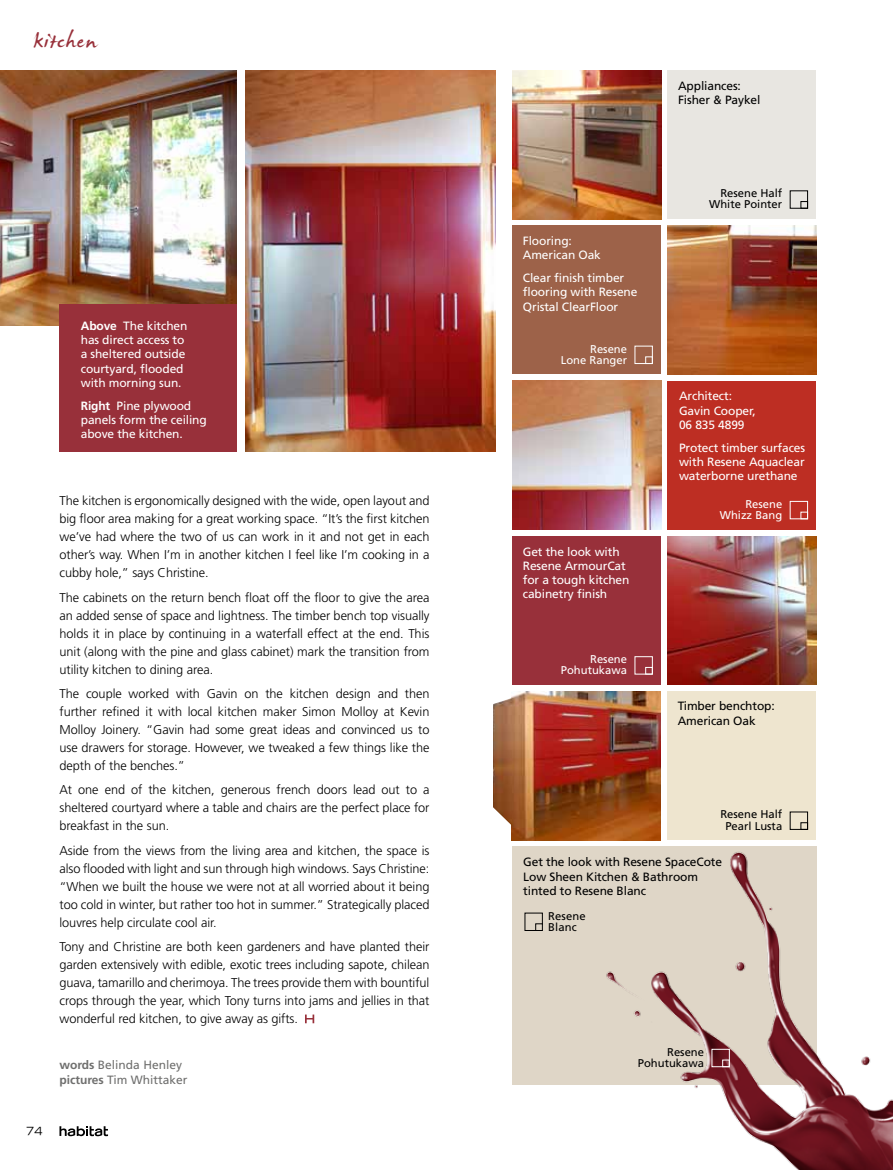
<style>
.page{position:relative;width:893px;height:1170px;background:#fff}
.page>*{position:absolute;margin:0;border:0;box-sizing:border-box;transform-origin:0 0}
.t1{font:36px "James Fajardo";letter-spacing:.035em;color:#98303a}
.t2{font:300 12.75px/18px "Frutiger";letter-spacing:-.005em;color:#000;text-align:justify}
.t3{font:12px/14.2px "Frutiger";letter-spacing:-.01em;color:#fff}
.t4{font:12px/14.2px "Frutiger";letter-spacing:-.01em;color:#000}
.t5{font:12px/15px "Frutiger";color:#6f6f6e}
.t6{font:11.25px/11.2px "Frutiger";color:#000;text-align:right}
.t7{font:11.25px/11.2px "Frutiger";color:#fff;text-align:right}
.t8{font:expanded 11.25px "Trade Gothic LH";color:#000}
.s1{font-weight:700}
</style>
<div class="page">
<svg style="left:305px;top:1014px;width:9px;height:9px"></svg>
<img style="left:512px;top:70px;width:149px;height:149px">
<div style="left:512px;top:225px;width:149px;height:149px;background:#9d6249"></div>
<div style="left:635px;top:346px;width:18px;height:18px;border:1px solid #fff"></div>
<div style="left:645px;top:356px;width:8px;height:8px;border:1px solid #fff"></div>
<img style="left:512px;top:381px;width:149px;height:148px">
<div style="left:512px;top:536px;width:149px;height:149px;background:#98303a"></div>
<div style="left:635px;top:656px;width:18px;height:18px;border:1px solid #fff"></div>
<div style="left:645px;top:667px;width:8px;height:7px;border:1px solid #fff"></div>
<img style="left:512px;top:691px;width:149px;height:149px">
<div style="left:512px;top:846px;width:304px;height:238px;background:#dfd6c7"></div>
<div style="left:667px;top:70px;width:149px;height:149px;background:#e8e6e1"></div>
<div style="left:801px;top:201px;width:7px;height:7px;border:1px solid #000"></div>
<img style="left:667px;top:225px;width:149px;height:149px">
<div style="left:667px;top:381px;width:149px;height:148px;background:#bd2e23"></div>
<div style="left:790px;top:501px;width:18px;height:18px;border:1px solid #fff"></div>
<div style="left:801px;top:512px;width:7px;height:7px;border:1px solid #fff"></div>
<img style="left:667px;top:536px;width:149px;height:149px">
<div style="left:667px;top:691px;width:149px;height:149px;background:#eee5cf"></div>
<div style="left:801px;top:822px;width:7px;height:7px;border:1px solid #000"></div>
<img style="left:0;top:70px;width:237px;height:255px">
<img style="left:493px;top:696px;width:22px;height:130px">
<img style="left:600px;top:846px;width:293px;height:323px">
<div style="left:535px;top:923px;width:8px;height:7px;border:1px solid #000"></div>
<div style="left:712px;top:1048px;width:18px;height:18px;border:1px solid #fff"></div>
<div style="left:722px;top:1059px;width:8px;height:7px;border:1px solid #fff"></div>
<img style="left:245px;top:70px;width:250px;height:381px">
<div style="left:60px;top:304px;width:177px;height:148px;background:#98303a"></div>
<svg style="left:59px;top:1126px;width:49px;height:10px"></svg>
<h1 class="t1" style="left:33px;top:22px;width:65px">kitchen</h1>
<p class="t3" style="left:81px;top:318px;width:108px"><span class="s1">Above</span> The kitchen has direct access to a sheltered outside courtyard, flooded with morning sun.</p>
<p class="t3" style="left:81px;top:398px;width:128px"><span class="s1">Right</span> Pine plywood panels form the ceiling above the kitchen.</p>
<p class="t8" style="left:26px;top:1123px;width:18px">74</p>
<p class="t2" style="left:60px;top:492px;width:371px">The kitchen is ergonomically designed with the wide, open layout and big floor area making for a great working space. “It’s the first kitchen we’ve had where the two of us can work in it and not get in each other’s way. When I’m in another kitchen I feel like I’m cooking in a cubby hole,” says Christine.</p>
<p class="t2" style="left:60px;top:588px;width:371px">The cabinets on the return bench float off the floor to give the area an added sense of space and lightness. The timber bench top visually holds it in place by continuing in a waterfall effect at the end. This unit (along with the pine and glass cabinet) mark the transition from utility kitchen to dining area.</p>
<p class="t2" style="left:60px;top:684px;width:371px">The couple worked with Gavin on the kitchen design and then further refined it with local kitchen maker Simon Molloy at Kevin Molloy Joinery. “Gavin had some great ideas and convinced us to use drawers for storage. However, we tweaked a few things like the depth of the benches.”</p>
<p class="t2" style="left:60px;top:781px;width:371px">At one end of the kitchen, generous french doors lead out to a sheltered courtyard where a table and chairs are the perfect place for breakfast in the sun.</p>
<p class="t2" style="left:60px;top:841px;width:371px">Aside from the views from the living area and kitchen, the space is also flooded with light and sun through high windows. Says Christine: “When we built the house we were not at all worried about it being too cold in winter, but rather too hot in summer.” Strategically placed louvres help circulate cool air.</p>
<p class="t2" style="left:60px;top:938px;width:371px">Tony and Christine are both keen gardeners and have planted their garden extensively with edible, exotic trees including sapote, chilean guava, tamarillo and cherimoya. The trees provide them with bountiful crops through the year, which Tony turns into jams and jellies in that wonderful red kitchen, to give away as gifts.</p>
<p class="t5" style="left:60px;top:1057px;width:130px"><span class="s1">words</span> Belinda Henley <span class="s1">pictures</span> Tim Whittaker</p>
<p class="t4" style="left:678px;top:79px;width:84px">Appliances:<br>Fisher &amp; Paykel</p>
<p class="t3" style="left:523px;top:234px;width:80px">Flooring:<br>American Oak</p>
<p class="t3" style="left:523px;top:271px;width:116px">Clear finish timber flooring with Resene<br>Qristal ClearFloor</p>
<p class="t7" style="left:561px;top:343px;width:68px">Resene<br>Lone Ranger</p>
<p class="t3" style="left:523px;top:544px;width:108px">Get the look with<br>Resene ArmourCat for a tough kitchen cabinetry finish</p>
<p class="t7" style="left:561px;top:653px;width:68px">Resene<br>Pohutukawa</p>
<p class="t6" style="left:709px;top:188px;width:75px">Resene Half<br>White Pointer</p>
<p class="t3" style="left:679px;top:389px;width:78px">Architect:<br>Gavin Cooper,<br>06 835 4899</p>
<p class="t3" style="left:679px;top:440px;width:128px;text-align:justify">Protect timber surfaces with Resene Aquaclear waterborne urethane</p>
<p class="t7" style="left:720px;top:498px;width:64px">Resene<br>Whizz Bang</p>
<p class="t4" style="left:678px;top:699px;width:99px">Timber benchtop:<br>American Oak</p>
<p class="t6" style="left:720px;top:808px;width:63px;text-align:center">Resene Half<br>Pearl Lusta</p>
<p class="t4" style="left:523px;top:855px;width:200px">Get the look with Resene SpaceCote<br>Low Sheen Kitchen &amp; Bathroom tinted to Resene Blanc</p>
<p class="t6" style="left:548px;top:910px;width:39px;text-align:left">Resene<br>Blanc</p>
<p class="t6" style="left:638px;top:1046px;width:68px">Resene<br>Pohutukawa</p>
</div>
